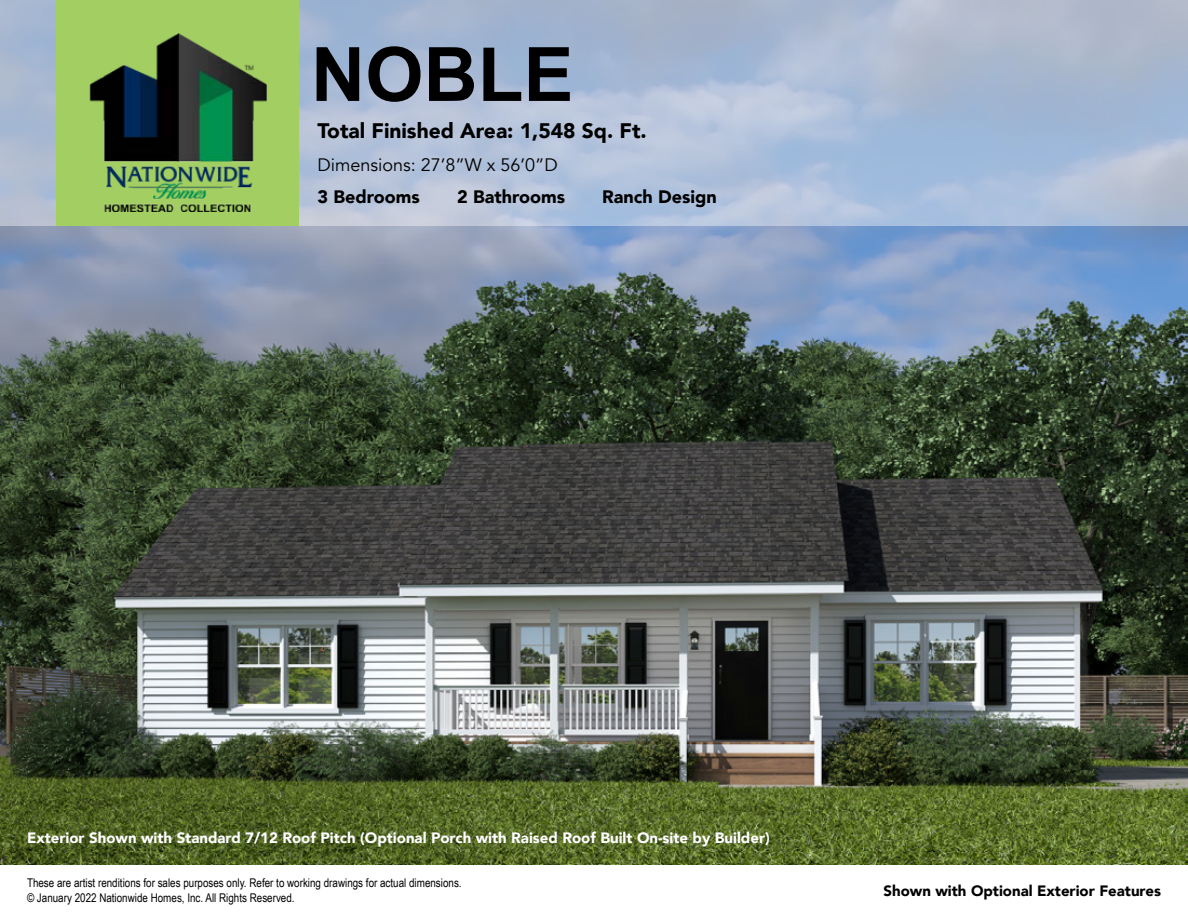
<style>
.page{position:relative;width:1188px;height:918px;background:#fff}
.page>*{position:absolute;margin:0;border:0;box-sizing:border-box;transform-origin:0 0}
.t1{font:700 75px "Arial";color:#000}
.t2{font:900 21px "Avenir";color:#000}
.t3{font:900 18px "Avenir";color:#000}
.t4{font:18px "Avenir";color:#000}
.t5{font:900 15px "Avenir";color:#fff}
.t6{font:900 15px "Avenir";color:#010000}
.t7{font:12px/14.4px "Arial Narrow";color:#010000}
</style>
<div class="page">
<img style="left:0;top:226px;width:1188px;height:639px">
<svg style="left:0;top:0;width:1187px;height:226px;background:#acbcd5"></svg>
<div style="left:56px;top:0;width:243px;height:226px;background:#a3cf62"></div>
<img style="left:89px;top:33px;width:179px;height:178px">
<hr style="left:1187px;top:0;width:1px;height:226px;background:#a3cf62">
<h1 class="t1" style="left:311px;top:33px;width:264px">NOBLE</h1>
<h2 class="t2" style="left:318px;top:117px;width:331px">Total Finished Area: 1,548 Sq. Ft.</h2>
<h3 class="t4" style="left:318px;top:153px;width:242px">Dimensions: 27’8”W x 56’0”D</h3>
<h3 class="t3" style="left:318px;top:185px;width:104px">3 Bedrooms</h3>
<h3 class="t3" style="left:457px;top:185px;width:109px">2 Bathrooms</h3>
<h3 class="t3" style="left:602px;top:185px;width:116px">Ranch Design</h3>
<p class="t5" style="left:27px;top:828px;width:744px">Exterior Shown with Standard 7/12 Roof Pitch (Optional Porch with Raised Roof Built On-site by Builder)</p>
<p class="t7" style="left:27px;top:876px;width:436px">These are artist renditions for sales purposes only. Refer to working drawings for actual dimensions. © January 2022 Nationwide Homes, Inc. All Rights Reserved.</p>
<p class="t6" style="left:884px;top:881px;width:279px">Shown with Optional Exterior Features</p>
</div>
